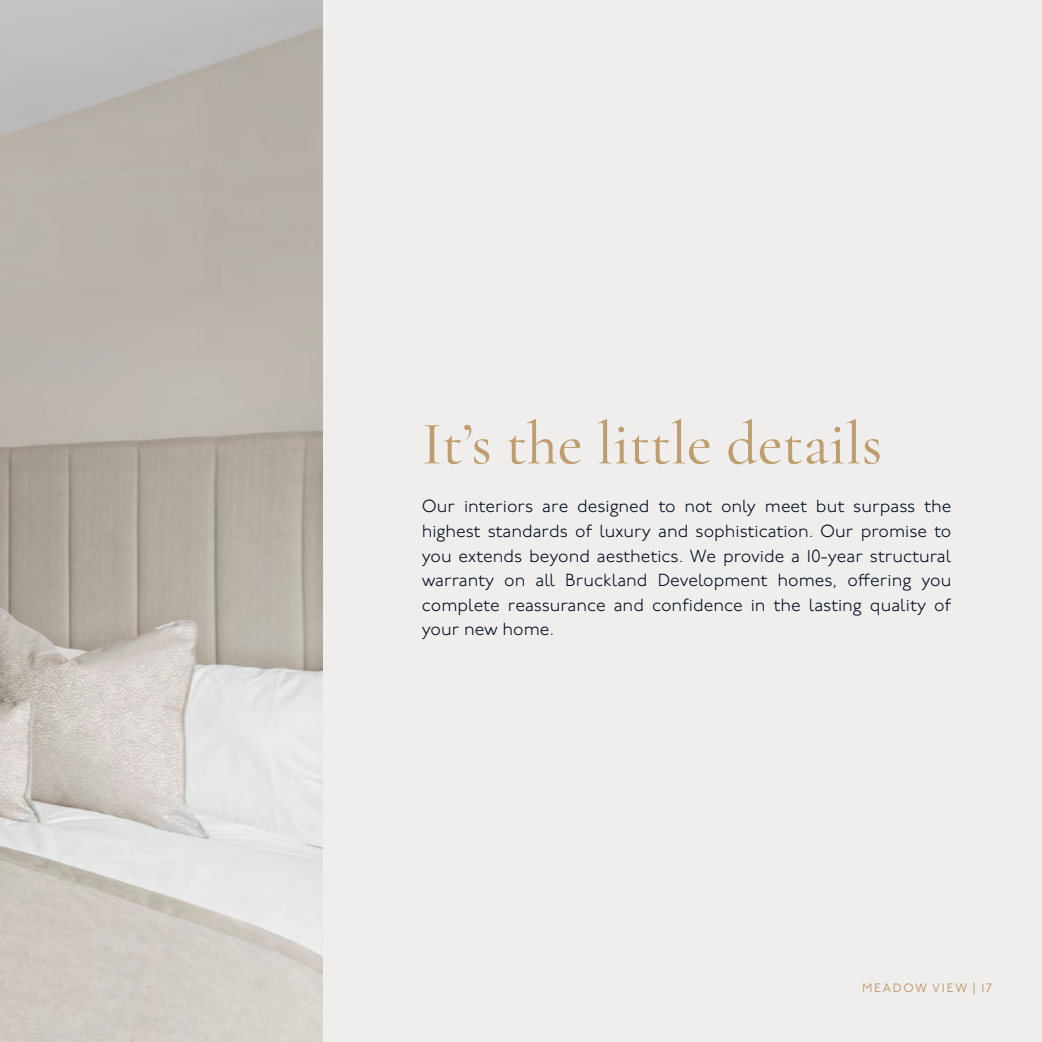
<style>
.page{position:relative;width:1042px;height:1042px;background:#f0eeec}
.page>*{position:absolute;margin:0;border:0;box-sizing:border-box;transform-origin:0 0}
.t1{font:500 61.25px "Cormorant Garamond";color:#be9e6f}
.t2{font:300 17.5px/24.5px "P22 Underground";color:#000d20;text-align:justify}
.t3{font:12.25px "P22 Underground";letter-spacing:.14em;color:#be9e6f}
</style>
<div class="page">
<img style="left:0;top:0;width:322px;height:1042px">
<h1 class="t1" style="left:422px;top:406px;width:462px">It’s the little details</h1>
<p class="t2" style="left:422px;top:495px;width:531px">Our interiors are designed to not only meet but surpass the highest standards of luxury and sophistication. Our promise to you extends beyond aesthetics. We provide a 10-year structural warranty on all Bruckland Development homes, offering you complete reassurance and confidence in the lasting quality of your new home.</p>
<p class="t3" style="left:862px;top:981px;width:132px">MEADOW VIEW | 17</p>
</div>
